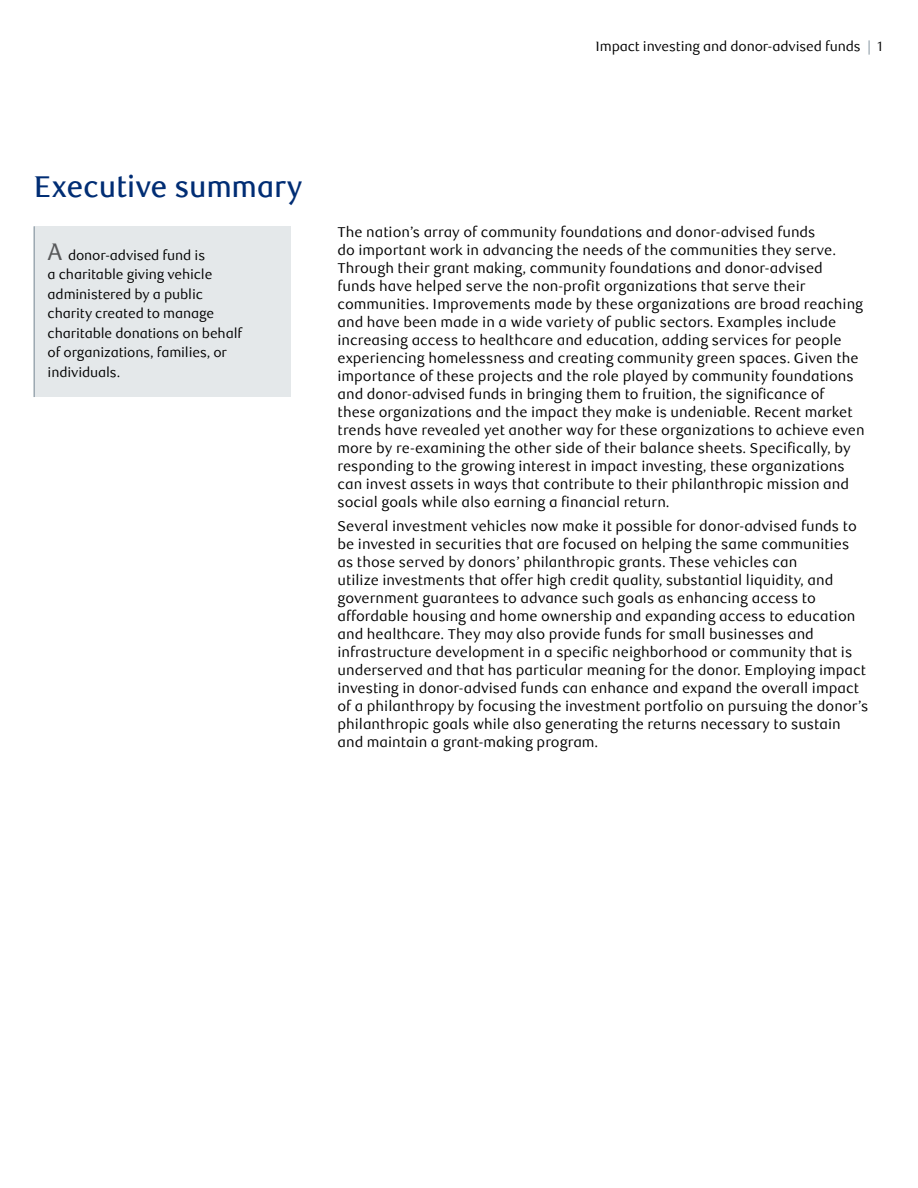
<style>
.page{position:relative;width:918px;height:1188px;background:#fff}
.page>*{position:absolute;margin:0;border:0;box-sizing:border-box;transform-origin:0 0}
.t1{font:500 30px "RBC Text";letter-spacing:-.01em;color:#002d74;scale:.96 1}
.t2{font:14.25px/18px "RBC Text";color:#000}
.t3{font:13.5px/19.5px "RBC Text";letter-spacing:-.01em;color:#000}
.s1{color:#738592}
.s2{font-size:24px;color:#58595b}
</style>
<div class="page">
<div style="left:34px;top:226px;width:257px;height:171px;background:#e4e8ea"></div>
<hr style="left:34px;top:226px;width:1px;height:171px;background:#738592">
<p class="t3" style="left:595px;top:36px;width:289px">Impact investing and donor-advised funds <span class="s1">|</span> 1</p>
<h1 class="t1" style="left:34px;top:169px;width:281px">Executive summary</h1>
<p class="t3" style="left:48px;top:246px;width:196px"><span class="s2">A</span> donor-advised fund is<br>a charitable giving vehicle administered by a public charity created to manage charitable donations on behalf of organizations, families, or individuals.</p>
<p class="t2" style="left:338px;top:223px;width:529px">The nation’s array of community foundations and donor-advised funds<br>do important work in advancing the needs of the communities they serve.<br>Through their grant making, community foundations and donor-advised<br>funds have helped serve the non-profit organizations that serve their communities. Improvements made by these organizations are broad reaching and have been made in a wide variety of public sectors. Examples include increasing access to healthcare and education, adding services for people experiencing homelessness and creating community green spaces. Given the importance of these projects and the role played by community foundations and donor-advised funds in bringing them to fruition, the significance of these organizations and the impact they make is undeniable. Recent market trends have revealed yet another way for these organizations to achieve even more by re-examining the other side of their balance sheets. Specifically, by responding to the growing interest in impact investing, these organizations can invest assets in ways that contribute to their philanthropic mission and social goals while also earning a financial return.</p>
<p class="t2" style="left:338px;top:518px;width:532px">Several investment vehicles now make it possible for donor-advised funds to be invested in securities that are focused on helping the same communities as those served by donors’ philanthropic grants. These vehicles can<br>utilize investments that offer high credit quality, substantial liquidity, and government guarantees to advance such goals as enhancing access to affordable housing and home ownership and expanding access to education and healthcare. They may also provide funds for small businesses and infrastructure development in a specific neighborhood or community that is underserved and that has particular meaning for the donor. Employing impact investing in donor-advised funds can enhance and expand the overall impact of a philanthropy by focusing the investment portfolio on pursuing the donor’s philanthropic goals while also generating the returns necessary to sustain and maintain a grant-making program.</p>
</div>
